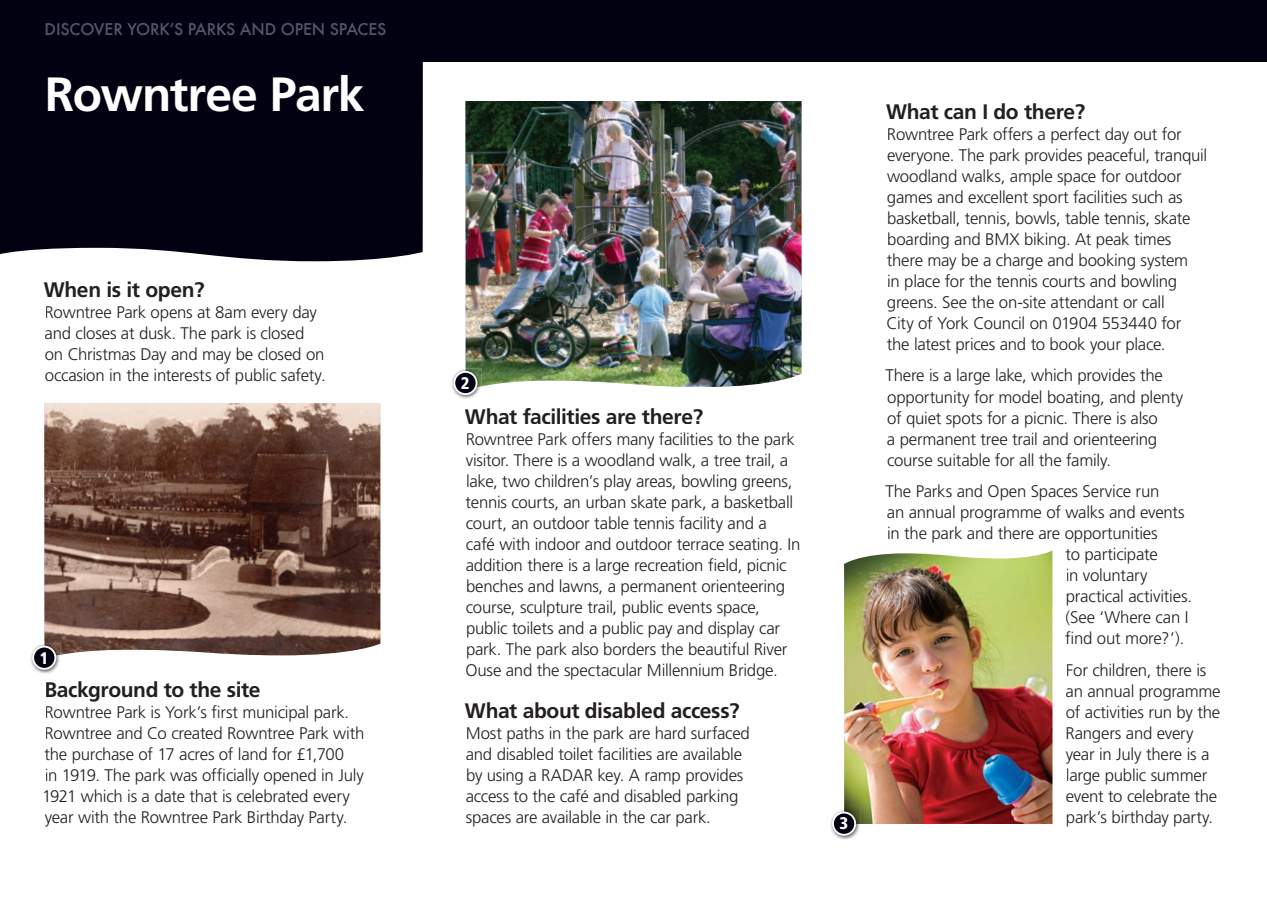
<style>
.page{position:relative;width:1267px;height:897px;background:#fff}
.page>*{position:absolute;margin:0;border:0;box-sizing:border-box;transform-origin:0 0}
.t1{font:700 48px "Frutiger";letter-spacing:-.025em;color:#fff}
.t2{font:700 21px "Frutiger";letter-spacing:-.015em;color:#231f20}
.t3{font:300 16.8px/21px "Frutiger";letter-spacing:-.015em;color:#231f20}
.t4{font:900 condensed 16.8px "Frutiger";color:#fff}
.t5{font:500 15.75px "Futura";letter-spacing:-.01em;color:#57556a}
</style>
<div class="page">
<div style="left:0;top:0;width:423px;height:261px;background:#010111"></div>
<div style="left:411px;top:0;width:855px;height:61px;background:#010111"></div>
<div style="left:46px;top:22px;width:339px;height:14px;background:#010111"></div>
<img style="left:481px;top:301px;width:179px;height:86px">
<img style="left:465px;top:101px;width:187px;height:91px">
<img style="left:652px;top:101px;width:149px;height:91px">
<img style="left:465px;top:192px;width:195px;height:109px">
<img style="left:656px;top:186px;width:145px;height:106px">
<img style="left:465px;top:300px;width:60px;height:86px">
<img style="left:660px;top:286px;width:141px;height:101px">
<img style="left:44px;top:403px;width:336px;height:252px">
<img style="left:451px;top:369px;width:28px;height:30px">
<img style="left:465px;top:368px;width:16px;height:22px">
<div style="left:454px;top:372px;width:22px;height:22px;background:#010111;border-radius:50%"></div>
<div style="left:453px;top:371px;width:24px;height:24px;border:2px solid #fff;border-radius:50%"></div>
<img style="left:30px;top:644px;width:30px;height:29px">
<img style="left:44px;top:643px;width:16px;height:15px">
<div style="left:33px;top:646px;width:22px;height:22px;background:#010111;border-radius:50%"></div>
<div style="left:32px;top:645px;width:24px;height:24px;border:2px solid #fff;border-radius:50%"></div>
<img style="left:844px;top:551px;width:208px;height:272px">
<img style="left:830px;top:810px;width:30px;height:29px">
<img style="left:844px;top:808px;width:16px;height:15px">
<div style="left:833px;top:812px;width:22px;height:22px;background:#010111;border-radius:50%"></div>
<div style="left:832px;top:811px;width:24px;height:24px;border:2px solid #fff;border-radius:50%"></div>
<p class="t5" style="left:45px;top:18px;width:343px">DISCOVER YORKʼS PARKS AND OPEN SPACES</p>
<p class="t1" style="left:45px;top:66px;width:321px">Rowntree Park</p>
<p class="t2" style="left:44px;top:278px;width:162px">When is it open?</p>
<p class="t3" style="left:45px;top:302px;width:282px">Rowntree Park opens at 8am every day and closes at dusk. The park is closed on Christmas Day and may be closed on occasion in the interests of public safety.</p>
<p class="t4" style="left:40px;top:647px;width:10px">1</p>
<p class="t2" style="left:44px;top:677px;width:218px">Background to the site</p>
<p class="t3" style="left:42px;top:701px;width:324px">Rowntree Park is York’s first municipal park.<br>Rowntree and Co created Rowntree Park with the purchase of 17 acres of land for £1,700<br>in 1919. The park was officially opened in July 1921 which is a date that is celebrated every year with the Rowntree Park Birthday Party.</p>
<p class="t4" style="left:461px;top:373px;width:10px">2</p>
<p class="t2" style="left:465px;top:404px;width:240px">What facilities are there?</p>
<p class="t3" style="left:465px;top:428px;width:336px">Rowntree Park offers many facilities to the park visitor. There is a woodland walk, a tree trail, a lake, two children’s play areas, bowling greens, tennis courts, an urban skate park, a basketball court, an outdoor table tennis facility and a<br>café with indoor and outdoor terrace seating. In addition there is a large recreation field, picnic benches and lawns, a permanent orienteering course, sculpture trail, public events space, public toilets and a public pay and display car park. The park also borders the beautiful River Ouse and the spectacular Millennium Bridge.</p>
<p class="t2" style="left:465px;top:698px;width:276px">What about disabled access?</p>
<p class="t3" style="left:466px;top:722px;width:286px">Most paths in the park are hard surfaced and disabled toilet facilities are available by using a RADAR key. A ramp provides access to the café and disabled parking spaces are available in the car park.</p>
<p class="t4" style="left:839px;top:813px;width:10px">3</p>
<p class="t2" style="left:886px;top:99px;width:201px">What can I do there?</p>
<p class="t3" style="left:886px;top:123px;width:322px">Rowntree Park offers a perfect day out for everyone. The park provides peaceful, tranquil woodland walks, ample space for outdoor games and excellent sport facilities such as basketball, tennis, bowls, table tennis, skate boarding and BMX biking. At peak times there may be a charge and booking system<br>in place for the tennis courts and bowling greens. See the on-site attendant or call<br>City of York Council on 01904 553440 for the latest prices and to book your place.</p>
<p class="t3" style="left:885px;top:365px;width:299px">There is a large lake, which provides the opportunity for model boating, and plenty of quiet spots for a picnic. There is also<br>a permanent tree trail and orienteering course suitable for all the family.</p>
<p class="t3" style="left:885px;top:480px;width:275px">The Parks and Open Spaces Service run</p>
<p class="t3" style="left:886px;top:501px;width:299px">an annual programme of walks and events</p>
<p class="t3" style="left:887px;top:522px;width:272px">in the park and there are opportunities</p>
<p class="t3" style="left:1065px;top:543px;width:94px">to participate</p>
<p class="t3" style="left:1065px;top:564px;width:83px">in voluntary</p>
<p class="t3" style="left:1065px;top:585px;width:128px">practical activities.</p>
<p class="t3" style="left:1065px;top:606px;width:125px">(See ‘Where can I</p>
<p class="t3" style="left:1065px;top:627px;width:121px">find out more?’).</p>
<p class="t3" style="left:1065px;top:659px;width:157px">For children, there is an annual programme of activities run by the<br>Rangers and every year in July there is a large public summer event to celebrate the park’s birthday party.</p>
</div>
